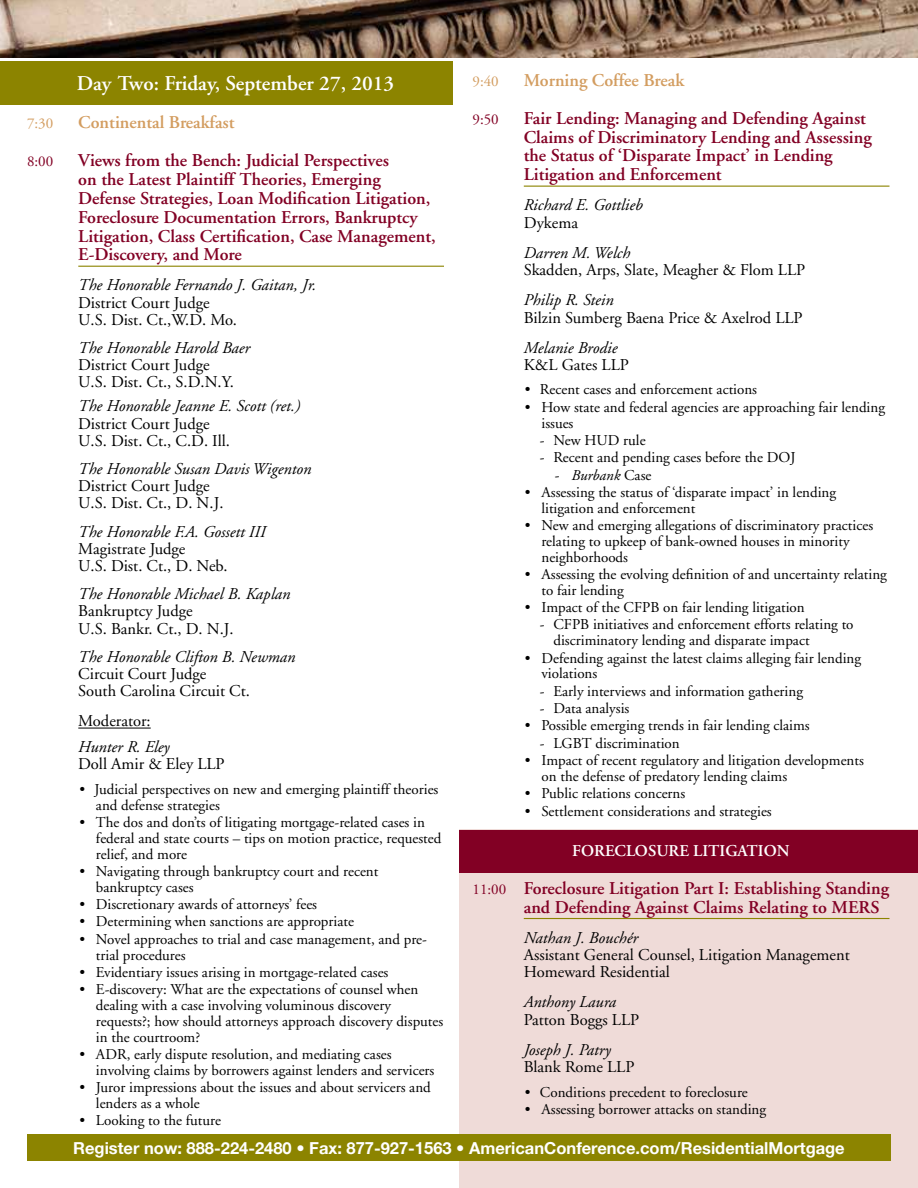
<style>
.page{position:relative;width:918px;height:1188px;background:#fff}
.page>*{position:absolute;margin:0;border:0;box-sizing:border-box;transform-origin:0 0}
.t1{font:600 21px "Adobe Garamond";color:#fff}
.t2{font:600 18px/18.8px "Adobe Garamond";color:#820024}
.t3{font:600 18px "Adobe Garamond";color:#d39d60}
.t4{font:16.5px/17.2px "Adobe Garamond";color:#000}
.t5{font:italic 16.5px "Adobe Garamond";color:#000}
.t6{font:700 16.5px "Helvetica Neue";color:#fff}
.t7{font:600 16.5px "Adobe Garamond";color:#fff}
.t8{font:15px/15.8px "Adobe Garamond";color:#000}
.t9{font:italic 15px "Adobe Garamond";color:#000}
.t10{font:15px "Adobe Garamond";color:#d39d60}
.t11{font:15px "Adobe Garamond";color:#820024}
.s1{font-style:normal}
.s2{font-weight:400;font-size:15px}
</style>
<div class="page">
<div style="left:0;top:62px;width:453px;height:43px;background:#8c8400"></div>
<div style="left:460px;top:830px;width:458px;height:358px;background:#efdbd8"></div>
<div style="left:459px;top:831px;width:459px;height:42px;background:#820024"></div>
<div style="left:27px;top:1134px;width:864px;height:27px;background:#8c8400"></div>
<hr style="left:78px;top:266px;width:366px;height:1px;background:#8c8400">
<hr style="left:78px;top:728px;width:73px;height:1px;background:#000">
<hr style="left:524px;top:186px;width:365px;height:1px;background:#8c8400">
<hr style="left:524px;top:918px;width:365px;height:1px;background:#8c8400">
<img style="left:0;top:0;width:918px;height:58px">
<h1 class="t1" style="left:77px;top:72px;width:319px">Day Two: Friday, September 27, 2013</h1>
<p class="t10" style="left:27px;top:116px;width:28px">7:30</p>
<p class="t3" style="left:78px;top:113px;width:158px">Continental Breakfast</p>
<p class="t11" style="left:27px;top:154px;width:28px">8:00</p>
<p class="t2" style="left:78px;top:152px;width:359px">Views from the Bench: Judicial Perspectives<br>on the Latest Plaintiff Theories, Emerging Defense Strategies, Loan Modification Litigation, Foreclosure Documentation Errors, Bankruptcy Litigation, Class Certification, Case Management, E-Discovery, and More</p>
<p class="t5" style="left:78px;top:276px;width:240px">The Honorable Fernando J. Gaitan, Jr.</p>
<p class="t4" style="left:78px;top:294px;width:160px">District Court Judge<br>U.S. Dist. Ct.,W.D. Mo.</p>
<p class="t5" style="left:78px;top:339px;width:173px">The Honorable Harold Baer</p>
<p class="t4" style="left:78px;top:357px;width:157px">District Court Judge<br>U.S. Dist. Ct., S.D.N.Y.</p>
<p class="t5" style="left:78px;top:397px;width:224px">The Honorable Jeanne E. Scott (ret.)</p>
<p class="t4" style="left:78px;top:415px;width:153px">District Court Judge<br>U.S. Dist. Ct., C.D. Ill.</p>
<p class="t5" style="left:78px;top:460px;width:235px">The Honorable Susan Davis Wigenton</p>
<p class="t4" style="left:78px;top:478px;width:147px">District Court Judge<br>U.S. Dist. Ct., D. N.J.</p>
<p class="t5" style="left:78px;top:523px;width:189px">The Honorable F.A. Gossett III</p>
<p class="t4" style="left:78px;top:540px;width:151px">Magistrate Judge<br>U.S. Dist. Ct., D. Neb.</p>
<p class="t5" style="left:78px;top:585px;width:214px">The Honorable Michael B. Kaplan</p>
<p class="t4" style="left:78px;top:603px;width:157px">Bankruptcy Judge<br>U.S. Bankr. Ct., D. N.J.</p>
<p class="t5" style="left:78px;top:648px;width:219px">The Honorable Clifton B. Newman</p>
<p class="t4" style="left:78px;top:665px;width:173px">Circuit Court Judge<br>South Carolina Circuit Ct.</p>
<p class="t4" style="left:78px;top:713px;width:74px">Moderator:</p>
<p class="t5" style="left:78px;top:738px;width:93px">Hunter R. Eley</p>
<p class="t4" style="left:78px;top:756px;width:148px">Doll Amir &amp; Eley LLP</p>
<p class="t8" style="left:96px;top:782px;width:344px;text-indent:-17px">• Judicial perspectives on new and emerging plaintiff theories and defense strategies</p>
<p class="t8" style="left:96px;top:815px;width:347px;text-indent:-17px">• The dos and don’ts of litigating mortgage-related cases in federal and state courts – tips on motion practice, requested relief, and more</p>
<p class="t8" style="left:96px;top:864px;width:284px;text-indent:-17px">• Navigating through bankruptcy court and recent bankruptcy cases</p>
<p class="t8" style="left:79px;top:897px;width:239px">• Discretionary awards of attorneys’ fees</p>
<p class="t8" style="left:79px;top:914px;width:276px">• Determining when sanctions are appropriate</p>
<p class="t8" style="left:96px;top:932px;width:333px;text-indent:-17px">• Novel approaches to trial and case management, and pre&shy;trial procedures</p>
<p class="t8" style="left:79px;top:965px;width:310px">• Evidentiary issues arising in mortgage-related cases</p>
<p class="t8" style="left:96px;top:982px;width:349px;text-indent:-16px">• E-discovery: What are the expectations of counsel when dealing with a case involving voluminous discovery requests?; how should attorneys approach discovery disputes in the courtroom?</p>
<p class="t8" style="left:96px;top:1047px;width:340px;text-indent:-17px">• ADR, early dispute resolution, and mediating cases involving claims by borrowers against lenders and servicers</p>
<p class="t8" style="left:96px;top:1080px;width:336px;text-indent:-17px">• Juror impressions about the issues and about servicers and lenders as a whole</p>
<p class="t8" style="left:79px;top:1113px;width:143px">• Looking to the future</p>
<p class="t10" style="left:472px;top:73px;width:28px">9:40</p>
<p class="t3" style="left:524px;top:70px;width:162px">Morning Coffee Break</p>
<p class="t11" style="left:472px;top:111px;width:28px">9:50</p>
<p class="t2" style="left:524px;top:109px;width:349px">Fair Lending: Managing and Defending Against Claims of Discriminatory Lending and Assessing the Status of ‘Disparate Impact’ in Lending Litigation and Enforcement</p>
<p class="t5" style="left:524px;top:196px;width:121px">Richard E. Gottlieb</p>
<p class="t4" style="left:524px;top:214px;width:56px">Dykema</p>
<p class="t5" style="left:524px;top:244px;width:108px">Darren M. Welch</p>
<p class="t4" style="left:524px;top:262px;width:283px">Skadden, Arps, Slate, Meagher &amp; Flom LLP</p>
<p class="t5" style="left:524px;top:291px;width:91px">Philip R. Stein</p>
<p class="t4" style="left:524px;top:309px;width:280px">Bilzin Sumberg Baena Price &amp; Axelrod LLP</p>
<p class="t5" style="left:524px;top:339px;width:95px">Melanie Brodie</p>
<p class="t4" style="left:524px;top:357px;width:107px">K&amp;L Gates LLP</p>
<p class="t8" style="left:525px;top:382px;width:234px">• Recent cases and enforcement actions</p>
<p class="t8" style="left:541px;top:400px;width:345px;text-indent:-17px">• How state and federal agencies are approaching fair lending issues</p>
<p class="t8" style="left:540px;top:433px;width:107px">- New HUD rule</p>
<p class="t8" style="left:540px;top:450px;width:257px">- Recent and pending cases before the DOJ</p>
<p class="t9" style="left:555px;top:467px;width:98px"><span class="s1">-</span> Burbank <span class="s1">Case</span></p>
<p class="t8" style="left:541px;top:485px;width:296px;text-indent:-17px">• Assessing the status of ‘disparate impact’ in lending litigation and enforcement</p>
<p class="t8" style="left:541px;top:518px;width:333px;text-indent:-17px">• New and emerging allegations of discriminatory practices relating to upkeep of bank-owned houses in minority neighborhoods</p>
<p class="t8" style="left:541px;top:567px;width:347px;text-indent:-17px">• Assessing the evolving definition of and uncertainty relating to fair lending</p>
<p class="t8" style="left:525px;top:600px;width:281px">• Impact of the CFPB on fair lending litigation</p>
<p class="t8" style="left:553px;top:617px;width:302px;text-indent:-13px">- CFPB initiatives and enforcement efforts relating to discriminatory lending and disparate impact</p>
<p class="t8" style="left:541px;top:650px;width:321px;text-indent:-17px">• Defending against the latest claims alleging fair lending violations</p>
<p class="t8" style="left:540px;top:683px;width:265px">- Early interviews and information gathering</p>
<p class="t8" style="left:540px;top:701px;width:91px">- Data analysis</p>
<p class="t8" style="left:525px;top:718px;width:286px">• Possible emerging trends in fair lending claims</p>
<p class="t8" style="left:540px;top:736px;width:141px">- LGBT discrimination</p>
<p class="t8" style="left:541px;top:753px;width:324px;text-indent:-16px">• Impact of recent regulatory and litigation developments on the defense of predatory lending claims</p>
<p class="t8" style="left:525px;top:786px;width:162px">• Public relations concerns</p>
<p class="t8" style="left:525px;top:803px;width:248px">• Settlement considerations and strategies</p>
<p class="t7" style="left:572px;top:841px;width:219px">FORECLOSURE LITIGATION</p>
<p class="t2" style="left:524px;top:879px;width:367px;text-indent:-51px"><span class="s2">11:00</span> Foreclosure Litigation Part I: Establishing Standing and Defending Against Claims Relating to MERS</p>
<p class="t5" style="left:524px;top:929px;width:116px">Nathan J. Bouchér</p>
<p class="t4" style="left:524px;top:947px;width:327px">Assistant General Counsel, Litigation Management<br>Homeward Residential</p>
<p class="t5" style="left:524px;top:993px;width:94px">Anthony Laura</p>
<p class="t4" style="left:524px;top:1011px;width:117px">Patton Boggs LLP</p>
<p class="t5" style="left:524px;top:1041px;width:89px">Joseph J. Patry</p>
<p class="t4" style="left:524px;top:1059px;width:112px">Blank Rome LLP</p>
<p class="t8" style="left:525px;top:1084px;width:224px">• Conditions precedent to foreclosure</p>
<p class="t8" style="left:525px;top:1102px;width:243px">• Assessing borrower attacks on standing</p>
<p class="t6" style="left:73px;top:1138px;width:773px">Register now: 888-224-2480 • Fax: 877-927-1563 • AmericanConference.com/ResidentialMortgage</p>
</div>
